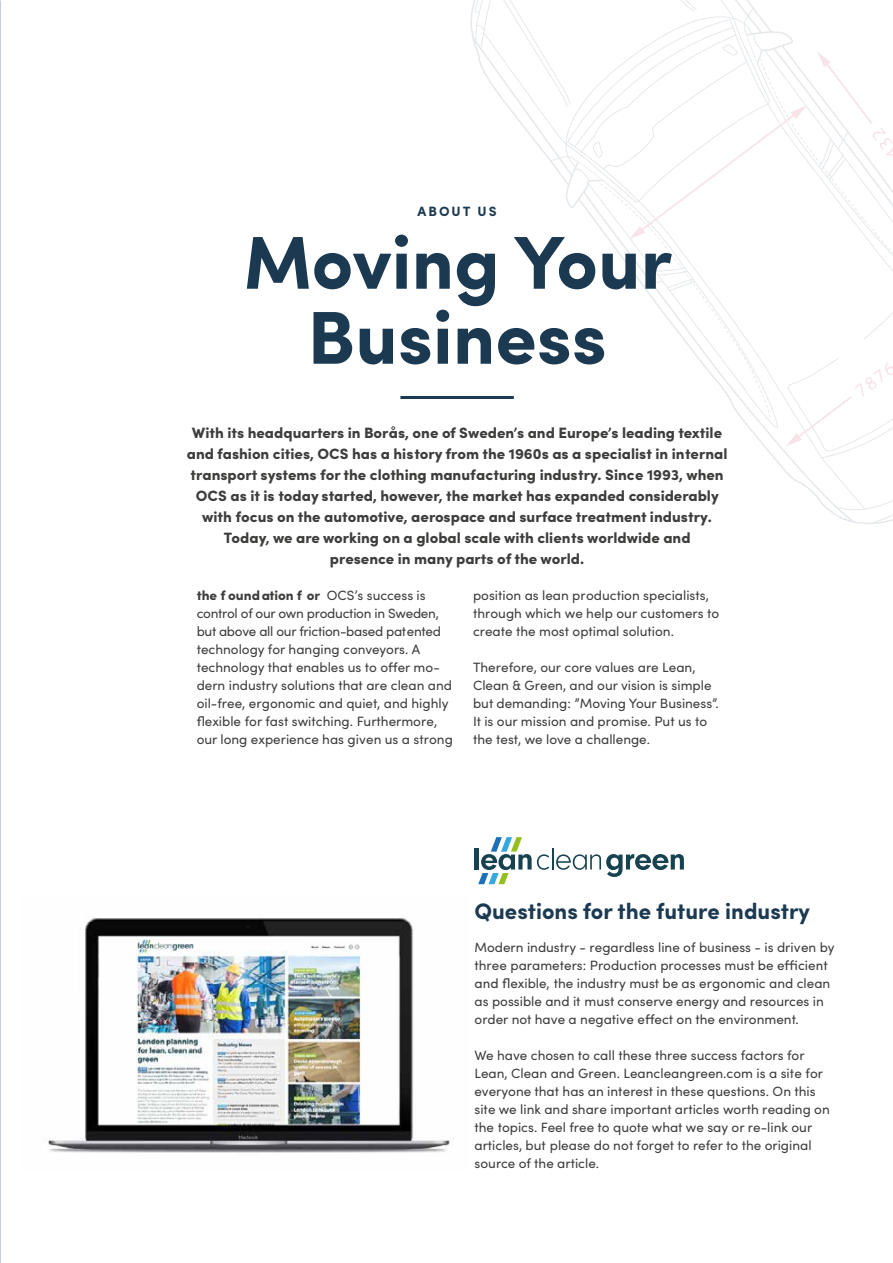
<style>
.page{position:relative;width:893px;height:1263px;background:#fff}
.page>*{position:absolute;margin:0;border:0;box-sizing:border-box;transform-origin:0 0}
.t1{font:700 75px/75px "Sofia Pro";color:#1b3951;text-align:center}
.t2{font:700 22.5px "Sofia Pro";color:#1b3951}
.t3{font:900 15px/21px "Sofia Pro";color:#3d3d3c;text-align:center}
.t4{font:13.5px/18px "Sofia Pro";color:#3d3d3c}
.t5{font:700 13.5px "Sofia Pro";letter-spacing:.15em;color:#1b3951}
.s1{font-weight:900}
</style>
<div class="page">
<img style="left:0;top:0;width:1px;height:1263px">
<svg style="left:473px;top:0;width:420px;height:524px"></svg>
<hr style="left:400px;top:396px;width:114px;height:3px;background:#1b3951">
<hr style="left:475px;top:848px;width:4px;height:21px;background:#17424f">
<svg style="left:478px;top:837px;width:206px;height:47px"></svg>
<img style="left:43px;top:918px;width:410px;height:235px">
<p class="t5" style="left:417px;top:201px;width:81px">ABOUT US</p>
<p class="t1" style="left:244px;top:220px;width:430px">Moving Your<br>Business</p>
<p class="t3" style="left:187px;top:421px;width:542px">With its headquarters in Borås, one of Sweden’s and Europe’s leading textile and fashion cities, OCS has a history from the 1960s as a specialist in internal transport systems for the clothing manufacturing industry. Since 1993, when OCS as it is today started, however, the market has expanded considerably with focus on the automotive, aerospace and surface treatment industry.<br>Today, we are working on a global scale with clients worldwide and<br>presence in many parts of the world.</p>
<p class="t4" style="left:197px;top:586px;width:257px"><span class="s1">the f ound ation f or</span> OCS’s success is control of our own production in Sweden, but above all our friction-based patented technology for hanging conveyors. A technology that enables us to offer mo&shy;dern industry solutions that are clean and oil-free, ergonomic and quiet, and highly flexible for fast switching. Furthermore,</p>
<p class="t4" style="left:197px;top:730px;width:258px">our long experience has given us a strong</p>
<p class="t4" style="left:473px;top:586px;width:248px">position as lean production specialists, through which we help our customers to create the most optimal solution.</p>
<p class="t4" style="left:473px;top:658px;width:247px">Therefore, our core values are Lean, Clean &amp; Green, and our vision is simple but demanding: ”Moving Your Business”.<br>It is our mission and promise. Put us to the test, we love a challenge.</p>
<p class="t2" style="left:475px;top:894px;width:337px">Questions for the future industry</p>
<p class="t4" style="left:475px;top:938px;width:361px">Modern industry - regardless line of business - is driven by three parameters: Production processes must be efficient and flexible, the industry must be as ergonomic and clean as possible and it must conserve energy and resources in order not have a negative effect on the environment.</p>
<p class="t4" style="left:475px;top:1046px;width:357px">We have chosen to call these three success factors for Lean, Clean and Green. Leancleangreen.com is a site for everyone that has an interest in these questions. On this site we link and share important articles worth reading on the topics. Feel free to quote what we say or re-link our articles, but please do not forget to refer to the original source of the article.</p>
</div>
